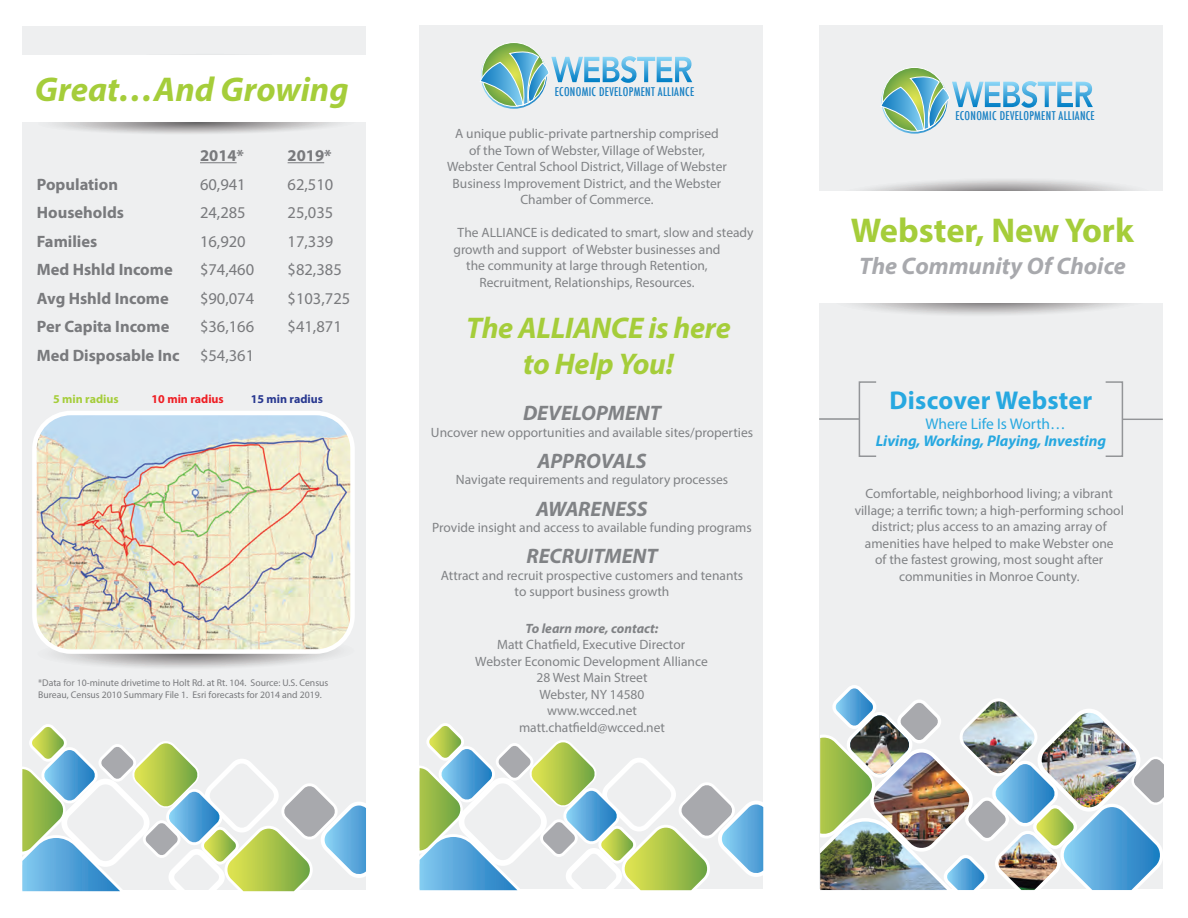
<style>
.page{position:relative;width:1188px;height:918px;background:#fff}
.page>*{position:absolute;margin:0;border:0;box-sizing:border-box;transform-origin:0 0}
.t1{font:italic 700 34.5px "Myriad Pro";color:#a5cd3a}
.t2{font:700 34.5px "Myriad Pro";color:#a5cd3a}
.t3{font:italic 700 30px/36px "Myriad Pro";letter-spacing:-.01em;color:#a5cd3a;text-align:center}
.t4{font:700 25.8px "Myriad Pro";letter-spacing:.01em;color:#27a8e0}
.t5{font:italic 700 24px "Myriad Pro";color:#a8a9ad}
.t6{font:italic 700 21px "Myriad Pro";color:#808285}
.t7{font:700 16.5px "Myriad Pro";color:#797a7d}
.t8{font:16.5px "Myriad Pro";color:#797a7d}
.t9{font:italic 700 15.45px "Myriad Pro";color:#27a8e0}
.t10{font:15.45px "Myriad Pro";color:#27a8e0}
.t11{font:13.5px/16.5px "Myriad Pro";color:#808285;text-align:center}
.t12{font:italic 700 13.5px "Myriad Pro";color:#808285}
.t13{font:700 12px "Myriad Pro";color:#ee1d23}
.t14{font:700 12px "Myriad Pro";color:#283890}
.t15{font:700 12px "Myriad Pro";color:#a5cd3a}
.t16{font:500 condensed 11.7px "Futura";letter-spacing:.025em;color:#1880c3}
.t17{font:9.75px/12px "Myriad Pro";color:#797a7d}
.s1{font-weight:400}
</style>
<div class="page">
<div style="left:420px;top:25px;width:343px;height:864px;background:#eeeff0"></div>
<svg style="left:420px;top:723px;width:343px;height:167px"></svg>
<div style="left:22px;top:26px;width:344px;height:864px;background:#eeeff0"></div>
<div style="left:819px;top:25px;width:344px;height:864px;background:#eeeff0"></div>
<svg style="left:863px;top:180px;width:269px;height:11px"></svg>
<svg style="left:854px;top:303px;width:271px;height:12px"></svg>
<div style="left:818px;top:191px;width:346px;height:112px;background:#fff"></div>
<img style="left:820px;top:685px;width:344px;height:205px">
<img style="left:849px;top:715px;width:61px;height:60px">
<div style="left:859px;top:381px;width:18px;height:76px;border:2px solid #939598"></div>
<hr style="left:819px;top:418px;width:41px;height:2px;background:#939598">
<div style="left:1105px;top:381px;width:18px;height:76px;border:2px solid #939598"></div>
<hr style="left:1122px;top:419px;width:41px;height:1px;background:#939598">
<hr style="left:200px;top:162px;width:37px;height:1px;background:#797a7d">
<hr style="left:288px;top:162px;width:36px;height:1px;background:#797a7d">
<svg style="left:54px;top:652px;width:283px;height:16px"></svg>
<img style="left:37px;top:416px;width:313px;height:236px">
<div style="left:32px;top:411px;width:323px;height:243px;border:4px solid #fff;border-radius:37px"></div>
<svg style="left:22px;top:724px;width:344px;height:167px"></svg>
<svg style="left:33px;top:121px;width:326px;height:13px"></svg>
<div style="left:22px;top:55px;width:346px;height:66px;background:#fff"></div>
<svg style="left:482px;top:43px;width:64px;height:63px"></svg>
<svg style="left:480px;top:48px;width:212px;height:59px"></svg>
<svg style="left:883px;top:67px;width:63px;height:64px"></svg>
<svg style="left:881px;top:73px;width:212px;height:59px"></svg>
<h1 class="t1" style="left:35px;top:67px;width:315px">Great…And Growing</h1>
<p class="t16" style="left:555px;top:84px;width:141px">ECONOMIC DEVELOPMENT ALLIANCE</p>
<p class="t7" style="left:200px;top:145px;width:46px">2014*</p>
<p class="t7" style="left:288px;top:145px;width:46px">2019*</p>
<p class="t7" style="left:37px;top:173px;width:83px">Population</p>
<p class="t8" style="left:200px;top:174px;width:47px">60,941</p>
<p class="t8" style="left:288px;top:174px;width:47px">62,510</p>
<p class="t7" style="left:37px;top:202px;width:89px">Households</p>
<p class="t8" style="left:200px;top:202px;width:47px">24,285</p>
<p class="t8" style="left:288px;top:202px;width:47px">25,035</p>
<p class="t7" style="left:37px;top:230px;width:62px">Families</p>
<p class="t8" style="left:200px;top:231px;width:47px">16,920</p>
<p class="t8" style="left:288px;top:231px;width:47px">17,339</p>
<p class="t7" style="left:37px;top:259px;width:137px">Med Hshld Income</p>
<p class="t8" style="left:200px;top:259px;width:56px">$74,460</p>
<p class="t8" style="left:288px;top:259px;width:56px">$82,385</p>
<p class="t7" style="left:37px;top:287px;width:133px">Avg Hshld Income</p>
<p class="t8" style="left:200px;top:288px;width:56px">$90,074</p>
<p class="t8" style="left:288px;top:288px;width:64px">$103,725</p>
<p class="t7" style="left:37px;top:316px;width:134px">Per Capita Income</p>
<p class="t8" style="left:200px;top:316px;width:56px">$36,166</p>
<p class="t8" style="left:288px;top:316px;width:56px">$41,871</p>
<p class="t7" style="left:37px;top:344px;width:219px">Med Disposable Inc <span class="s1">$54,361</span></p>
<p class="t15" style="left:53px;top:391px;width:67px">5 min radius</p>
<p class="t13" style="left:152px;top:391px;width:74px">10 min radius</p>
<p class="t14" style="left:251px;top:391px;width:74px">15 min radius</p>
<p class="t17" style="left:38px;top:676px;width:292px">*Data for 10-minute drivetime to Holt Rd. at Rt. 104. Source: U.S. Census<br>Bureau, Census 2010 Summary File 1. Esri forecasts for 2014 and 2019.</p>
<p class="t11" style="left:447px;top:125px;width:281px">A unique public-private partnership comprised<br>of the Town of Webster, Village of Webster, Webster Central School District, Village of Webster Business Improvement District, and the Webster Chamber of Commerce.</p>
<p class="t11" style="left:458px;top:224px;width:297px">The ALLIANCE is dedicated to smart, slow and steady</p>
<p class="t11" style="left:454px;top:241px;width:268px">growth and support of Webster businesses and</p>
<p class="t11" style="left:466px;top:257px;width:243px">the community at large through Retention,</p>
<p class="t11" style="left:479px;top:274px;width:217px">Recruitment, Relationships, Resources.</p>
<h2 class="t3" style="left:466px;top:309px;width:266px">The ALLIANCE is here to Help You!</h2>
<h3 class="t6" style="left:523px;top:399px;width:139px">DEVELOPMENT</h3>
<p class="t11" style="left:431px;top:424px;width:324px">Uncover new opportunities and available sites/properties</p>
<h3 class="t6" style="left:537px;top:447px;width:111px">APPROVALS</h3>
<p class="t11" style="left:456px;top:471px;width:274px">Navigate requirements and regulatory processes</p>
<h3 class="t6" style="left:536px;top:495px;width:113px">AWARENESS</h3>
<p class="t11" style="left:432px;top:519px;width:321px">Provide insight and access to available funding programs</p>
<h3 class="t6" style="left:526px;top:543px;width:133px">RECRUITMENT</h3>
<p class="t11" style="left:441px;top:567px;width:304px">Attract and recruit prospective customers and tenants to support business growth</p>
<p class="t12" style="left:526px;top:619px;width:134px">To learn more, contact:</p>
<p class="t11" style="left:475px;top:636px;width:234px">Matt Chatfield, Executive Director<br>Webster Economic Development Alliance<br>28 West Main Street<br>Webster, NY 14580<br>www.wcced.net matt.chatfield@wcced.net</p>
<p class="t16" style="left:955px;top:109px;width:141px">ECONOMIC DEVELOPMENT ALLIANCE</p>
<h1 class="t2" style="left:851px;top:208px;width:285px">Webster, New York</h1>
<h3 class="t5" style="left:859px;top:251px;width:268px">The Community Of Choice</h3>
<h3 class="t4" style="left:890px;top:383px;width:204px">Discover Webster</h3>
<p class="t10" style="left:925px;top:415px;width:142px">Where Life Is Worth…</p>
<p class="t9" style="left:876px;top:431px;width:232px">Living, Working, Playing, Investing</p>
<p class="t11" style="left:855px;top:485px;width:271px">Comfortable, neighborhood living; a vibrant village; a terrific town; a high-performing school district; plus access to an amazing array of amenities have helped to make Webster one<br>of the fastest growing, most sought after communities in Monroe County.</p>
</div>
